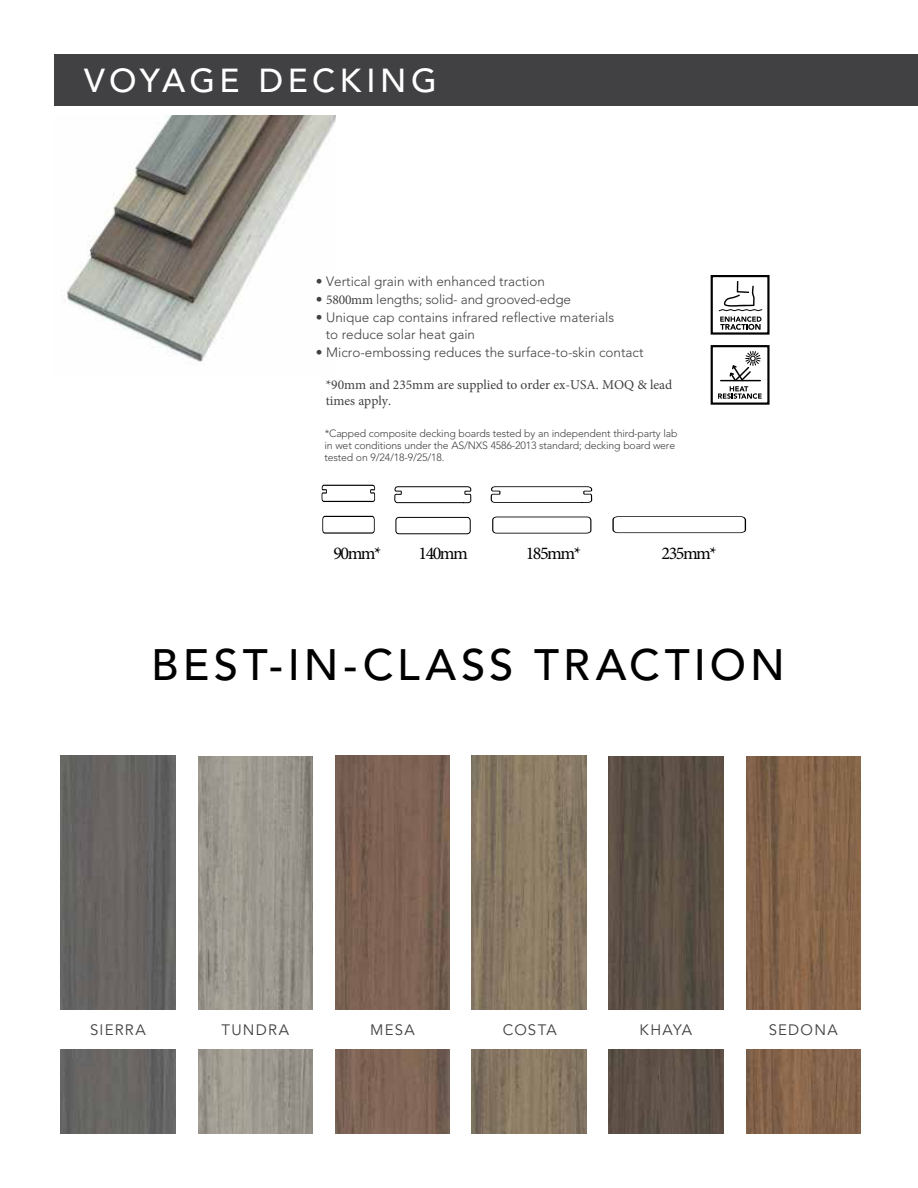
<style>
.page{position:relative;width:918px;height:1188px;background:#fff}
.page>*{position:absolute;margin:0;border:0;box-sizing:border-box;transform-origin:0 0}
.t1{font:500 43.65px "Avenir LT Std";letter-spacing:.09em;color:#000}
.t2{font:500 33px "Avenir LT Std";letter-spacing:.135em;color:#fff}
.t3{font:18px "Minion Pro";letter-spacing:-.085em;color:#000}
.t4{font:15px "Avenir LT Std";letter-spacing:.085em;color:#414042}
.t5{font:300 13.5px/16.5px "Avenir LT Std";color:#414042}
.t6{font:13.5px/16.2px "Minion Pro";color:#414042}
.t7{font:300 10.5px/12px "Avenir LT Std";letter-spacing:-.015em;color:#414042}
.s1{font-family:"Minion Pro";font-weight:400}
</style>
<div class="page">
<img style="left:66px;top:116px;width:269px;height:249px">
<svg style="left:321px;top:485px;width:54px;height:17px"></svg>
<svg style="left:322px;top:516px;width:53px;height:18px"></svg>
<svg style="left:394px;top:486px;width:78px;height:17px"></svg>
<div style="left:396px;top:517px;width:75px;height:17px;border:1px solid #000;border-radius:3px"></div>
<svg style="left:490px;top:486px;width:103px;height:17px"></svg>
<svg style="left:492px;top:516px;width:100px;height:18px"></svg>
<svg style="left:612px;top:516px;width:135px;height:17px"></svg>
<img style="left:61px;top:756px;width:114px;height:378px">
<img style="left:198px;top:756px;width:114px;height:378px">
<img style="left:335px;top:756px;width:115px;height:378px">
<img style="left:472px;top:756px;width:115px;height:378px">
<img style="left:609px;top:756px;width:114px;height:378px">
<img style="left:746px;top:756px;width:114px;height:378px">
<div style="left:711px;top:275px;width:59px;height:60px;border:2px solid #000"></div>
<svg style="left:718px;top:281px;width:45px;height:49px"></svg>
<div style="left:711px;top:345px;width:59px;height:60px;border:2px solid #000"></div>
<svg style="left:718px;top:351px;width:44px;height:48px"></svg>
<div style="left:39px;top:1011px;width:840px;height:38px;background:#fff"></div>
<div style="left:54px;top:54px;width:864px;height:52px;background:#414042"></div>
<h2 class="t2" style="left:84px;top:61px;width:354px">VOYAGE DECKING</h2>
<p class="t5" style="left:316px;top:273px;width:231px">• Vertical grain with enhanced traction</p>
<p class="t5" style="left:316px;top:291px;width:256px">• <span class="s1">5800mm</span> lengths; solid- and grooved-edge</p>
<p class="t5" style="left:326px;top:309px;width:290px;text-indent:-10px">• Unique cap contains infrared reflective materials to reduce solar heat gain</p>
<p class="t5" style="left:316px;top:344px;width:329px">• Micro-embossing reduces the surface-to-skin contact</p>
<p class="t6" style="left:326px;top:377px;width:348px">*90mm and 235mm are supplied to order ex-USA. MOQ &amp; lead times apply.</p>
<p class="t7" style="left:325px;top:428px;width:355px">*Capped composite decking boards tested by an independent third-party lab in wet conditions under the AS/NXS 4586-2013 standard; decking board were tested on 9/24/18-9/25/18.</p>
<h3 class="t3" style="left:333px;top:542px;width:50px">90mm*</h3>
<h3 class="t3" style="left:419px;top:542px;width:51px">140mm</h3>
<h3 class="t3" style="left:526px;top:542px;width:57px">185mm*</h3>
<h3 class="t3" style="left:662px;top:542px;width:57px">235mm*</h3>
<h1 class="t1" style="left:151px;top:639px;width:635px">BEST-IN-CLASS TRACTION</h1>
<p class="t4" style="left:90px;top:1021px;width:57px">SIERRA</p>
<p class="t4" style="left:221px;top:1021px;width:69px">TUNDRA</p>
<p class="t4" style="left:370px;top:1021px;width:46px">MESA</p>
<p class="t4" style="left:503px;top:1021px;width:56px">COSTA</p>
<p class="t4" style="left:640px;top:1021px;width:54px">KHAYA</p>
<p class="t4" style="left:769px;top:1021px;width:70px">SEDONA</p>
</div>
